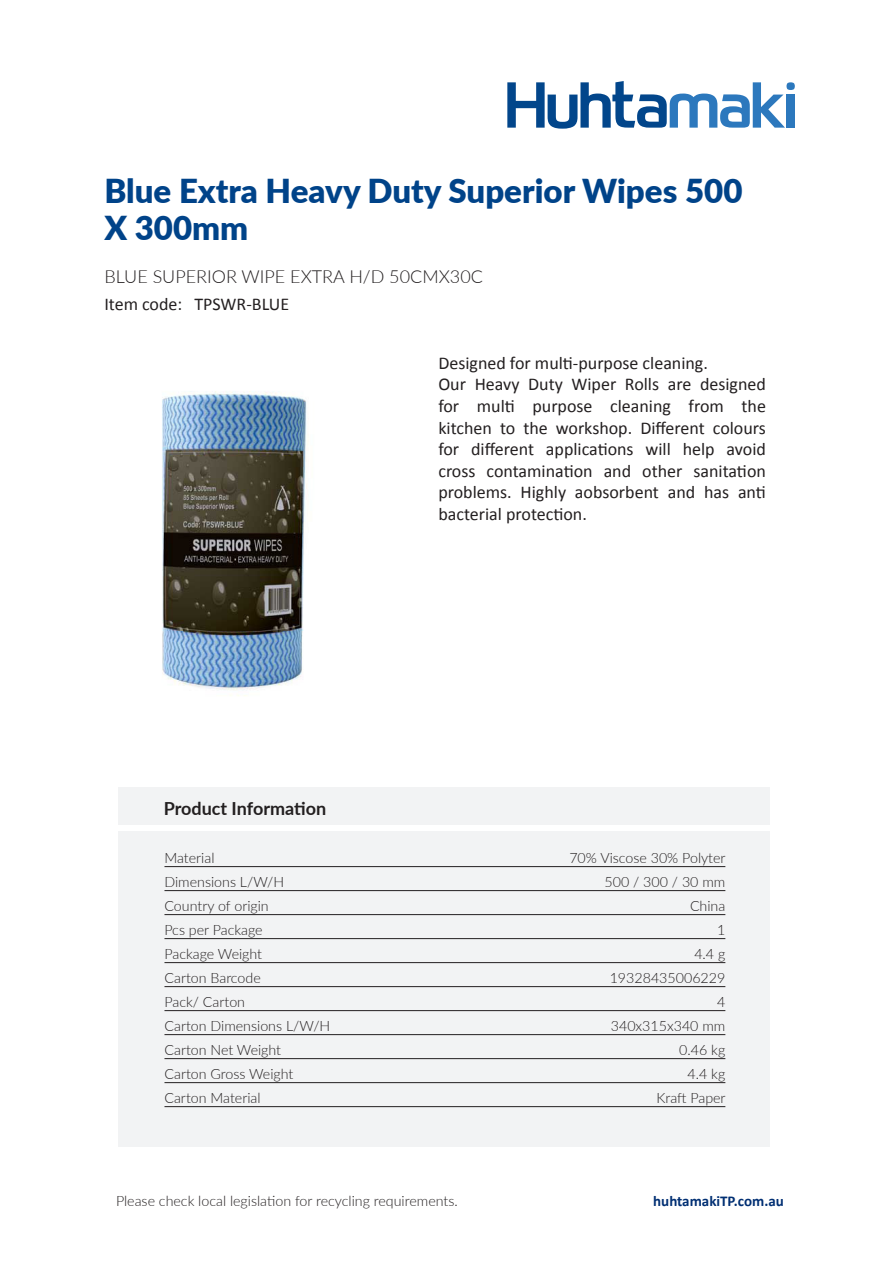
<style>
.page{position:relative;width:893px;height:1263px;background:#fff}
.page>*{position:absolute;margin:0;border:0;box-sizing:border-box;transform-origin:0 0}
.t1{font:900 33px/37.5px "Lato";color:#004389}
.t2{font:18px/21.6px "Calibri";color:#231f20}
.t3{font:300 18px "Lato";color:#231f20}
.t4{font:700 18px "Lato";color:#231f20}
.t5{font:700 15px "Calibri";color:#002f73}
.t6{font:300 14.25px "Lato";color:#231f20}
</style>
<div class="page">
<svg style="left:507px;top:81px;width:288px;height:48px"></svg>
<div style="left:118px;top:787px;width:652px;height:37px;background:#f2f3f4"></div>
<div style="left:118px;top:831px;width:652px;height:315px;background:#f2f3f4"></div>
<img style="left:162px;top:391px;width:145px;height:305px">
<hr style="left:164px;top:866px;width:561px;height:1px;background:#231f20">
<hr style="left:164px;top:890px;width:561px;height:1px;background:#231f20">
<hr style="left:164px;top:914px;width:561px;height:1px;background:#231f20">
<hr style="left:164px;top:938px;width:561px;height:1px;background:#231f20">
<hr style="left:164px;top:962px;width:561px;height:1px;background:#231f20">
<hr style="left:164px;top:986px;width:561px;height:1px;background:#231f20">
<hr style="left:164px;top:1010px;width:561px;height:1px;background:#231f20">
<hr style="left:164px;top:1034px;width:561px;height:1px;background:#231f20">
<hr style="left:164px;top:1058px;width:561px;height:1px;background:#231f20">
<hr style="left:164px;top:1082px;width:561px;height:1px;background:#231f20">
<hr style="left:164px;top:1106px;width:561px;height:1px;background:#231f20">
<h1 class="t1" style="left:104px;top:171px;width:640px">Blue Extra Heavy Duty Superior Wipes 500<br>X 300mm</h1>
<p class="t3" style="left:104px;top:263px;width:380px">BLUE SUPERIOR WIPE EXTRA H/D 50CMX30C</p>
<p class="t2" style="left:104px;top:293px;width:79px">Item code:</p>
<p class="t2" style="left:194px;top:293px;width:96px">TPSWR-BLUE</p>
<p class="t4" style="left:164px;top:795px;width:164px">Product Information</p>
<p class="t2" style="left:438px;top:351px;width:329px">Designed for multi-purpose cleaning.<br>Our Heavy Duty Wiper Rolls are designed for multi purpose cleaning from the kitchen to the workshop. Different colours for different applications will help avoid cross contamination and other sanitation problems. Highly aobsorbent and has anti bacterial protection.</p>
<p class="t6" style="left:164px;top:848px;width:52px">Material</p>
<p class="t6" style="left:569px;top:848px;width:158px">70% Viscose 30% Polyter</p>
<p class="t6" style="left:164px;top:872px;width:121px">Dimensions L/W/H</p>
<p class="t6" style="left:605px;top:872px;width:122px">500 / 300 / 30 mm</p>
<p class="t6" style="left:164px;top:896px;width:106px">Country of origin</p>
<p class="t6" style="left:690px;top:896px;width:37px">China</p>
<p class="t6" style="left:164px;top:920px;width:100px">Pcs per Package</p>
<p class="t6" style="left:717px;top:920px;width:10px">1</p>
<p class="t6" style="left:164px;top:944px;width:99px">Package Weight</p>
<p class="t6" style="left:694px;top:944px;width:32px">4.4 g</p>
<p class="t6" style="left:164px;top:968px;width:98px">Carton Barcode</p>
<p class="t6" style="left:610px;top:968px;width:117px">19328435006229</p>
<p class="t6" style="left:164px;top:992px;width:82px">Pack/ Carton</p>
<p class="t6" style="left:717px;top:992px;width:10px">4</p>
<p class="t6" style="left:164px;top:1016px;width:167px">Carton Dimensions L/W/H</p>
<p class="t6" style="left:611px;top:1016px;width:116px">340x315x340 mm</p>
<p class="t6" style="left:164px;top:1040px;width:118px">Carton Net Weight</p>
<p class="t6" style="left:679px;top:1040px;width:48px">0.46 kg</p>
<p class="t6" style="left:164px;top:1064px;width:130px">Carton Gross Weight</p>
<p class="t6" style="left:688px;top:1064px;width:39px">4.4 kg</p>
<p class="t6" style="left:164px;top:1088px;width:98px">Carton Material</p>
<p class="t6" style="left:656px;top:1088px;width:71px">Kraft Paper</p>
<p class="t6" style="left:116px;top:1190px;width:343px">Please check local legislation for recycling requirements.</p>
<p class="t5" style="left:653px;top:1190px;width:132px">huhtamakiTP.com.au</p>
</div>
